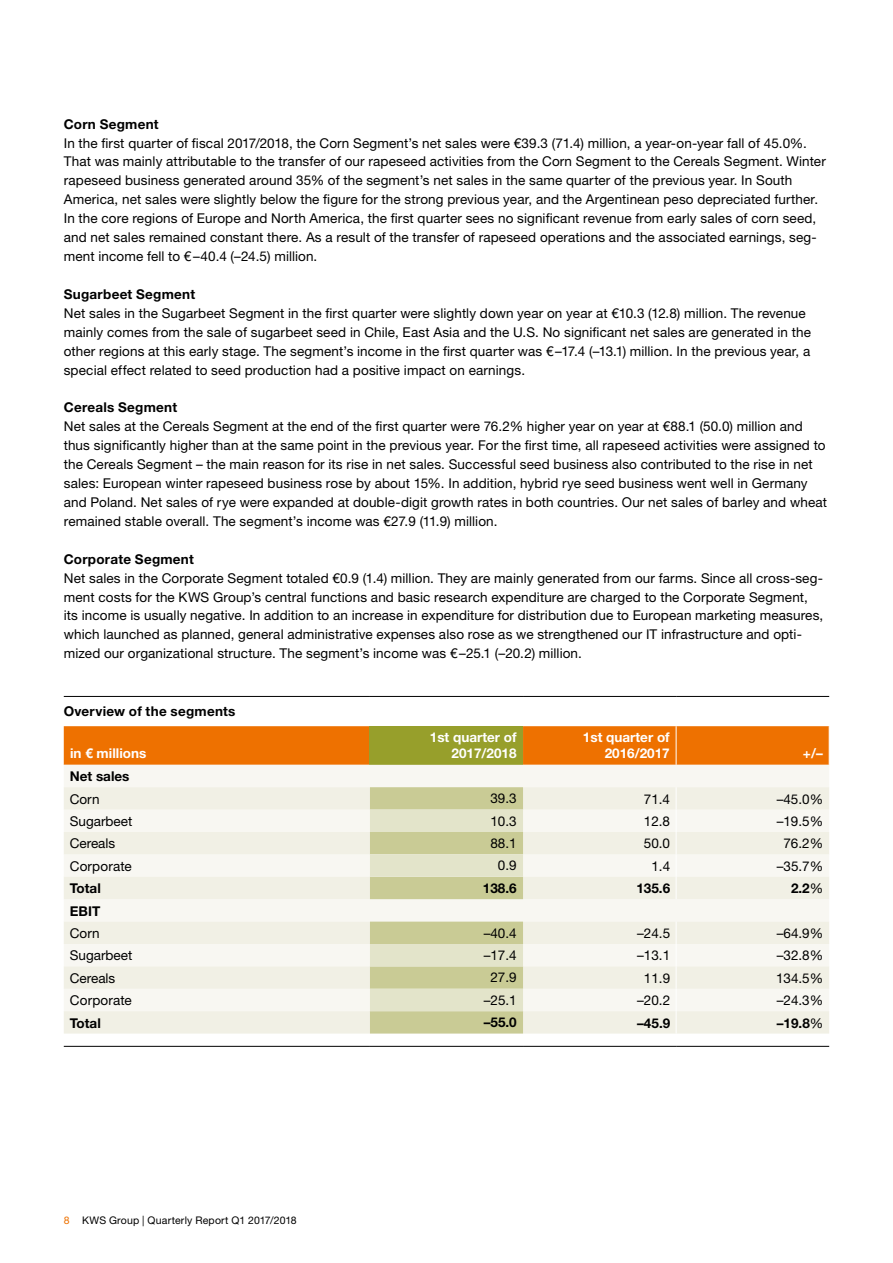
<style>
.page{position:relative;width:893px;height:1263px;background:#fff}
.page>*{position:absolute;margin:0;border:0;box-sizing:border-box;transform-origin:0 0}
.t1{font:13.5px/18.9px "Helvetica Neue LT Std";letter-spacing:.01em;color:#000}
.t2{font:700 13.5px "Helvetica Neue LT Std";letter-spacing:.015em;color:#000}
.t3{font:700 13.5px/16.2px "Helvetica Neue LT Std";color:#fff;text-align:right}
.t4{font:10.5px "Helvetica Neue LT Std";letter-spacing:.015em;color:#000}
.s1{font-weight:400}
.s2{color:#ee7100}
</style>
<div class="page">
<div style="left:64px;top:726px;width:765px;height:39px;background:#ee7100"></div>
<div style="left:370px;top:726px;width:153px;height:39px;background:#979f2b"></div>
<div style="left:64px;top:765px;width:765px;height:22px;background:#f8f7f2"></div>
<svg style="left:64px;top:787px;width:765px;height:246px;fill:#f1f0e5"></svg>
<svg style="left:370px;top:787px;width:153px;height:246px;background:#d7d8b1"></svg>
<hr style="left:64px;top:696px;width:306px;height:1px;background:#000">
<hr style="left:370px;top:696px;width:153px;height:1px;background:#000">
<hr style="left:523px;top:696px;width:153px;height:1px;background:#000">
<hr style="left:676px;top:696px;width:153px;height:1px;background:#000">
<svg style="left:676px;top:787px;width:1px;height:112px"></svg>
<svg style="left:676px;top:921px;width:1px;height:112px"></svg>
<hr style="left:676px;top:726px;width:1px;height:39px;background:#fff">
<hr style="left:64px;top:1046px;width:306px;height:1px;background:#000">
<hr style="left:370px;top:1046px;width:153px;height:1px;background:#000">
<hr style="left:523px;top:1046px;width:153px;height:1px;background:#000">
<hr style="left:676px;top:1046px;width:153px;height:1px;background:#000">
<p class="t2" style="left:64px;top:115px;width:96px">Corn Segment</p>
<p class="t1" style="left:64px;top:133px;width:764px">In the first quarter of fiscal 2017/2018, the Corn Segment’s net sales were €39.3 (71.4) million, a year-on-year fall of 45.0%.<br>That was mainly attributable to the transfer of our rapeseed activities from the Corn Segment to the Cereals Segment. Winter rapeseed business generated around 35% of the segment’s net sales in the same quarter of the previous year. In South America, net sales were slightly below the figure for the strong previous year, and the Argentinean peso depreciated further.<br>In the core regions of Europe and North America, the first quarter sees no significant revenue from early sales of corn seed, and net sales remained constant there. As a result of the transfer of rapeseed operations and the associated earnings, seg&shy;ment income fell to €–40.4 (–24.5) million.</p>
<p class="t2" style="left:64px;top:286px;width:133px">Sugarbeet Segment</p>
<p class="t1" style="left:64px;top:303px;width:749px">Net sales in the Sugarbeet Segment in the first quarter were slightly down year on year at €10.3 (12.8) million. The revenue mainly comes from the sale of sugarbeet seed in Chile, East Asia and the U.S. No significant net sales are generated in the other regions at this early stage. The segment’s income in the first quarter was €–17.4 (–13.1) million. In the previous year, a special effect related to seed production had a positive impact on earnings.</p>
<p class="t2" style="left:64px;top:399px;width:115px">Cereals Segment</p>
<p class="t1" style="left:64px;top:417px;width:765px">Net sales at the Cereals Segment at the end of the first quarter were 76.2% higher year on year at €88.1 (50.0) million and thus significantly higher than at the same point in the previous year. For the first time, all rapeseed activities were assigned to the Cereals Segment – the main reason for its rise in net sales. Successful seed business also contributed to the rise in net sales: European winter rapeseed business rose by about 15%. In addition, hybrid rye seed business went well in Germany and Poland. Net sales of rye were expanded at double-digit growth rates in both countries. Our net sales of barley and wheat remained stable overall. The segment’s income was €27.9 (11.9) million.</p>
<p class="t2" style="left:64px;top:551px;width:132px">Corporate Segment</p>
<p class="t1" style="left:64px;top:568px;width:761px">Net sales in the Corporate Segment totaled €0.9 (1.4) million. They are mainly generated from our farms. Since all cross-seg&shy;ment costs for the KWS Group’s central functions and basic research expenditure are charged to the Corporate Segment, its income is usually negative. In addition to an increase in expenditure for distribution due to European marketing measures, which launched as planned, general administrative expenses also rose as we strengthened our IT infrastructure and opti&shy;mized our organizational structure. The segment’s income was €–25.1 (–20.2) million.</p>
<p class="t2" style="left:64px;top:703px;width:173px">Overview of the segments</p>
<p class="t3" style="left:70px;top:745px;width:78px">in € millions</p>
<p class="t3" style="left:430px;top:729px;width:88px">1st quarter of<br>2017/2018</p>
<p class="t3" style="left:583px;top:729px;width:88px">1st quarter of<br>2016/2017</p>
<p class="t3" style="left:803px;top:745px;width:21px">+/–</p>
<p class="t2" style="left:70px;top:768px;width:61px">Net sales</p>
<p class="t1" style="left:70px;top:789px;width:31px">Corn</p>
<p class="t1" style="left:490px;top:789px;width:28px">39.3</p>
<p class="t1" style="left:644px;top:789px;width:28px">71.4</p>
<p class="t1" style="left:777px;top:789px;width:48px">–45.0%</p>
<p class="t1" style="left:70px;top:811px;width:64px">Sugarbeet</p>
<p class="t1" style="left:490px;top:811px;width:28px">10.3</p>
<p class="t1" style="left:644px;top:811px;width:28px">12.8</p>
<p class="t1" style="left:777px;top:811px;width:48px">–19.5%</p>
<p class="t1" style="left:70px;top:834px;width:47px">Cereals</p>
<p class="t1" style="left:490px;top:833px;width:28px">88.1</p>
<p class="t1" style="left:644px;top:834px;width:28px">50.0</p>
<p class="t1" style="left:783px;top:834px;width:41px">76.2%</p>
<p class="t1" style="left:70px;top:856px;width:63px">Corporate</p>
<p class="t1" style="left:498px;top:856px;width:20px">0.9</p>
<p class="t1" style="left:651px;top:856px;width:20px">1.4</p>
<p class="t1" style="left:777px;top:856px;width:48px">–35.7%</p>
<p class="t2" style="left:70px;top:880px;width:32px">Total</p>
<p class="t2" style="left:483px;top:880px;width:35px">138.6</p>
<p class="t2" style="left:636px;top:880px;width:35px">135.6</p>
<p class="t2" style="left:791px;top:880px;width:34px">2.2<span class="s1">%</span></p>
<p class="t2" style="left:70px;top:902px;width:32px">EBIT</p>
<p class="t1" style="left:70px;top:923px;width:31px">Corn</p>
<p class="t1" style="left:484px;top:923px;width:35px">–40.4</p>
<p class="t1" style="left:637px;top:923px;width:35px">–24.5</p>
<p class="t1" style="left:777px;top:923px;width:48px">–64.9%</p>
<p class="t1" style="left:70px;top:946px;width:64px">Sugarbeet</p>
<p class="t1" style="left:484px;top:945px;width:35px">–17.4</p>
<p class="t1" style="left:637px;top:946px;width:35px">–13.1</p>
<p class="t1" style="left:777px;top:946px;width:48px">–32.8%</p>
<p class="t1" style="left:70px;top:968px;width:47px">Cereals</p>
<p class="t1" style="left:490px;top:968px;width:28px">27.9</p>
<p class="t1" style="left:644px;top:968px;width:28px">11.9</p>
<p class="t1" style="left:776px;top:968px;width:49px">134.5%</p>
<p class="t1" style="left:70px;top:991px;width:63px">Corporate</p>
<p class="t1" style="left:484px;top:990px;width:35px">–25.1</p>
<p class="t1" style="left:637px;top:991px;width:35px">–20.2</p>
<p class="t1" style="left:777px;top:991px;width:48px">–24.3%</p>
<p class="t2" style="left:70px;top:1014px;width:32px">Total</p>
<p class="t2" style="left:484px;top:1014px;width:35px">–55.0</p>
<p class="t2" style="left:637px;top:1014px;width:35px">–45.9</p>
<p class="t2" style="left:777px;top:1014px;width:48px">–19.8<span class="s1">%</span></p>
<p class="t4" style="left:64px;top:1214px;width:234px"><span class="s2">8</span> KWS Group | Quarterly Report Q1 2017/2018</p>
</div>
